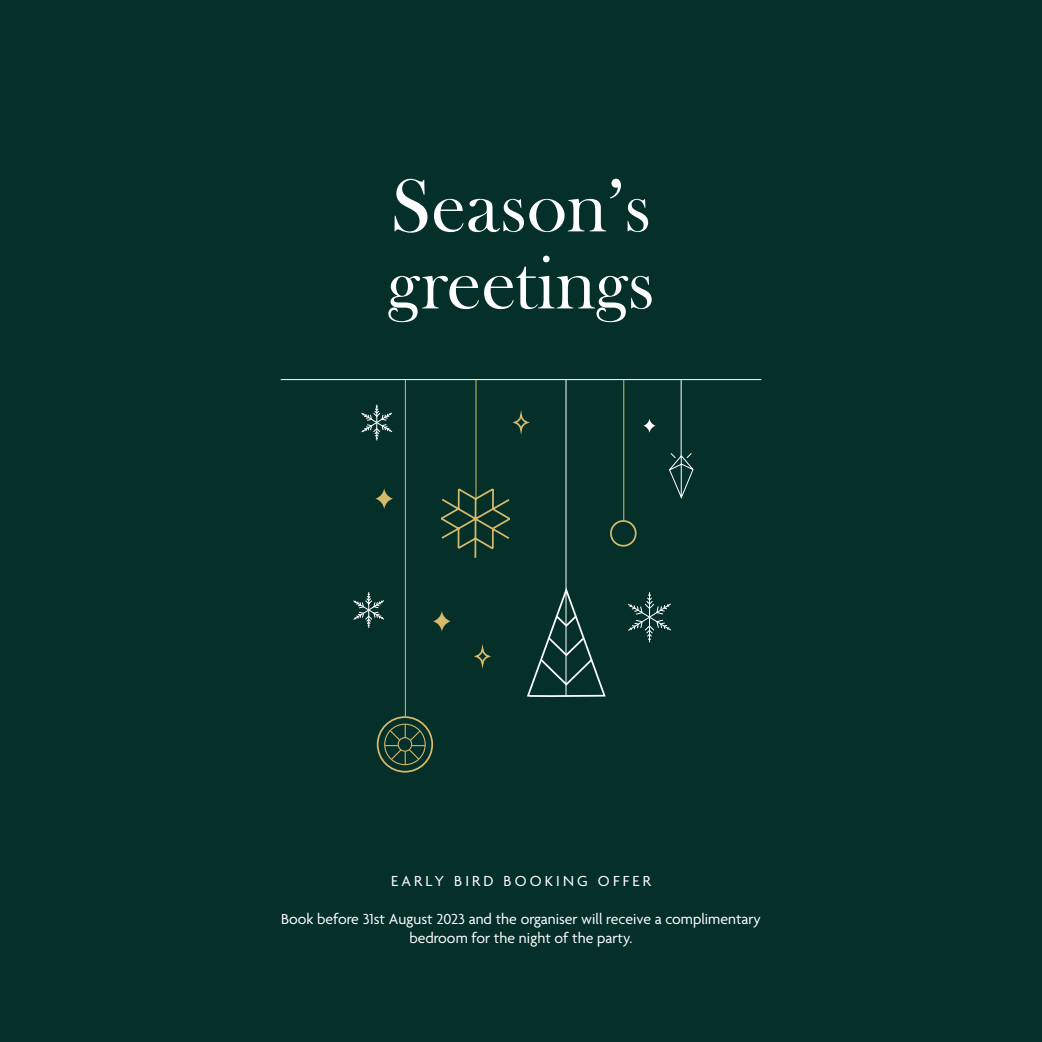
<style>
.page{position:relative;width:1042px;height:1042px;background:#043029}
.page>*{position:absolute;margin:0;border:0;box-sizing:border-box;transform-origin:0 0}
.t1{font:77px/77px "Baskerville Old Fac D";color:#fff}
.t2{font:15.75px/18.9px "Agenda";color:#fff;text-align:center}
.t3{font:15.75px "Agenda";letter-spacing:.2em;color:#fff}
.t4{font:14px "Agenda";color:#fff}
</style>
<div class="page">
<hr style="left:405px;top:379px;width:1px;height:337px;background:#d6b96b">
<hr style="left:475px;top:379px;width:1px;height:120px;background:#d6b96b">
<div style="left:377px;top:716px;width:56px;height:56px;border:2px solid #d6b96b;border-radius:50%"></div>
<svg style="left:527px;top:585px;width:79px;height:112px"></svg>
<hr style="left:565px;top:379px;width:1px;height:318px;background:#fff">
<svg style="left:441px;top:486px;width:69px;height:72px"></svg>
<svg style="left:384px;top:723px;width:42px;height:43px"></svg>
<hr style="left:623px;top:379px;width:1px;height:141px;background:#d6b96b">
<div style="left:610px;top:520px;width:26px;height:27px;border:2px solid #d6b96b;border-radius:50%"></div>
<hr style="left:281px;top:379px;width:480px;height:1px;background:#fff">
<svg style="left:433px;top:611px;width:18px;height:21px"></svg>
<svg style="left:375px;top:488px;width:18px;height:21px"></svg>
<div style="left:475px;top:648px;width:14px;height:16px;border:2px solid #d6b96b;border-radius:50%"></div>
<svg style="left:643px;top:418px;width:12px;height:15px"></svg>
<div style="left:514px;top:414px;width:14px;height:17px;border:2px solid #d6b96b;border-radius:50%"></div>
<svg style="left:628px;top:592px;width:43px;height:51px"></svg>
<svg style="left:353px;top:592px;width:32px;height:36px"></svg>
<svg style="left:361px;top:404px;width:32px;height:37px"></svg>
<hr style="left:681px;top:380px;width:1px;height:76px;background:#fff">
<svg style="left:669px;top:452px;width:25px;height:47px"></svg>
<h1 class="t1" style="left:387px;top:169px;width:269px">Season’s greetings</h1>
<p class="t3" style="left:391px;top:872px;width:261px">EARLY BIRD BOOKING OFFER</p>
<p class="t2" style="left:281px;top:910px;width:481px">Book before 31st August 2023 and the organiser will receive a complimentary bedroom for the night of the party.</p>
<p class="t4" style="left:435px;top:931px;width:173px">DE VERE TORTWORTH COURT</p>
</div>
